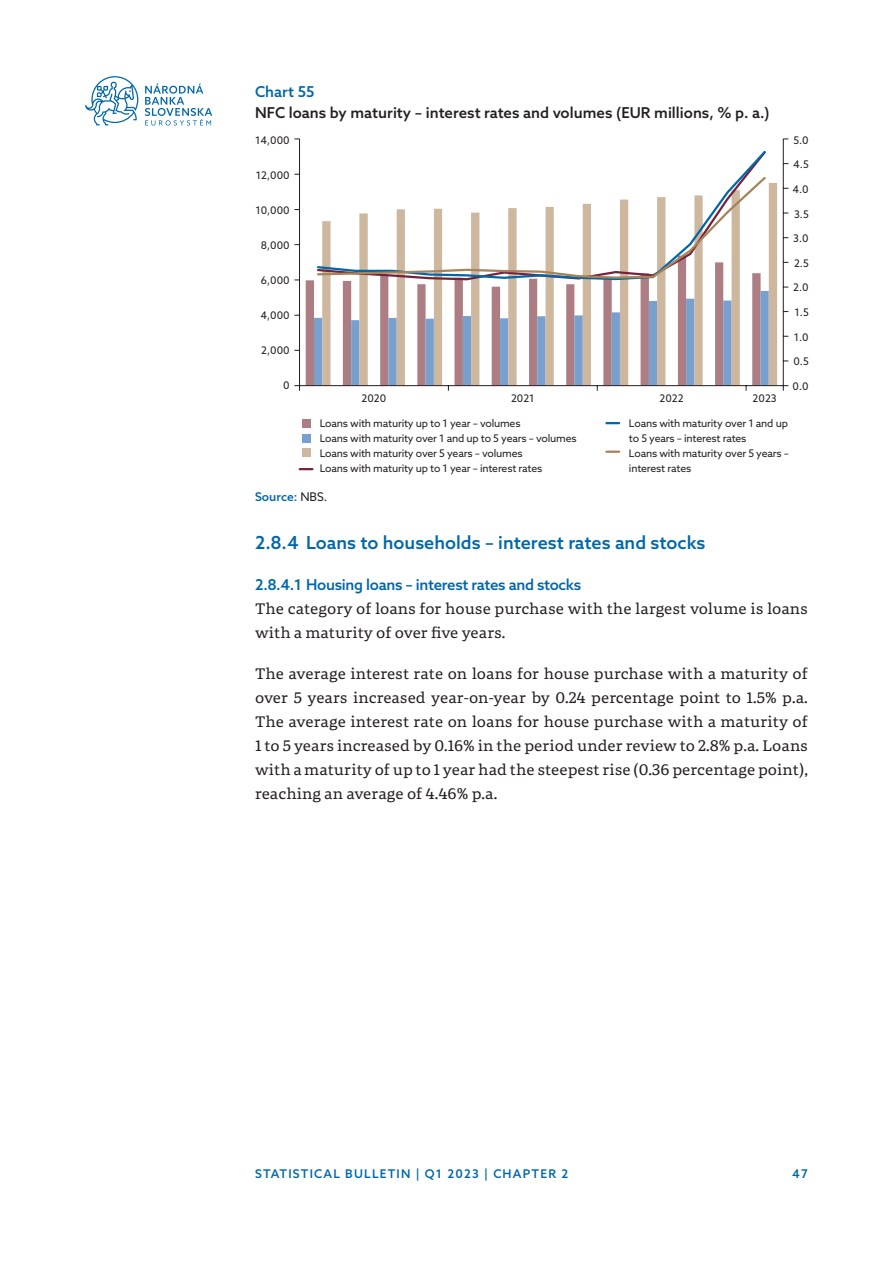
<style>
.page{position:relative;width:893px;height:1263px;background:#fff}
.page>*{position:absolute;margin:0;border:0;box-sizing:border-box;transform-origin:0 0}
.t1{font:500 18px "Azo Sans";color:#0067aa}
.t2{font:15px/24px "Portada Text";color:#231f20}
.t3{font:500 15px "Azo Sans";color:#231f20}
.t4{font:500 15px "Azo Sans";letter-spacing:-.02em;color:#0067aa}
.t5{font:500 12px "Azo Sans";letter-spacing:.1em;color:#0067aa}
.t6{font:10.5px/15px "Azo Sans";letter-spacing:-.02em;color:#231f20}
.s1{font-weight:400;color:#231f20}
</style>
<div class="page">
<svg style="left:145px;top:83px;width:67px;height:43px"></svg>
<svg style="left:85px;top:76px;width:53px;height:49px"></svg>
<svg style="left:606px;top:422px;width:13px;height:2px"></svg>
<svg style="left:606px;top:451px;width:13px;height:2px"></svg>
<svg style="left:300px;top:468px;width:12px;height:2px"></svg>
<div style="left:302px;top:419px;width:8px;height:9px;background:#ac7e84"></div>
<div style="left:302px;top:449px;width:8px;height:8px;background:#cdb89f"></div>
<div style="left:302px;top:434px;width:8px;height:8px;background:#77a0cf"></div>
<svg style="left:322px;top:183px;width:455px;height:202px"></svg>
<hr style="left:783px;top:139px;width:1px;height:247px;background:#231f20">
<hr style="left:299px;top:139px;width:1px;height:247px;background:#231f20">
<hr style="left:300px;top:385px;width:483px;height:1px;background:#231f20">
<svg style="left:294px;top:385px;width:6px;height:6px"></svg>
<svg style="left:314px;top:291px;width:455px;height:100px"></svg>
<svg style="left:783px;top:385px;width:5px;height:6px"></svg>
<svg style="left:322px;top:151px;width:446px;height:130px"></svg>
<svg style="left:317px;top:175px;width:451px;height:105px"></svg>
<p class="t4" style="left:255px;top:81px;width:61px">Chart 55</p>
<p class="t3" style="left:255px;top:102px;width:516px">NFC loans by maturity – interest rates and volumes (EU R millions, % p. a.)</p>
<p class="t6" style="left:255px;top:132px;width:36px">14,000</p>
<p class="t6" style="left:256px;top:167px;width:35px">12,000</p>
<p class="t6" style="left:255px;top:203px;width:36px">10,000</p>
<p class="t6" style="left:261px;top:238px;width:30px">8,000</p>
<p class="t6" style="left:261px;top:273px;width:30px">6,000</p>
<p class="t6" style="left:260px;top:308px;width:31px">4,000</p>
<p class="t6" style="left:261px;top:343px;width:30px">2,000</p>
<p class="t6" style="left:283px;top:378px;width:8px">0</p>
<p class="t6" style="left:320px;top:416px;width:258px">Loans with maturity up to 1 year – volumes<br>Loans with maturity over 1 and up to 5 years – volumes Loans with maturity over 5 years – volumes<br>Loans with maturity up to 1 year – interest rates</p>
<p class="t6" style="left:629px;top:416px;width:162px">Loans with maturity over 1 and up to 5 years – interest rates<br>Loans with maturity over 5 years – interest rates</p>
<p class="t6" style="left:793px;top:132px;width:17px">5.0</p>
<p class="t6" style="left:793px;top:157px;width:17px">4.5</p>
<p class="t6" style="left:792px;top:182px;width:18px">4.0</p>
<p class="t6" style="left:794px;top:206px;width:16px">3.5</p>
<p class="t6" style="left:793px;top:231px;width:17px">3.0</p>
<p class="t6" style="left:794px;top:255px;width:16px">2.5</p>
<p class="t6" style="left:793px;top:280px;width:17px">2.0</p>
<p class="t6" style="left:794px;top:305px;width:16px">1.5</p>
<p class="t6" style="left:794px;top:329px;width:16px">1.0</p>
<p class="t6" style="left:793px;top:354px;width:17px">0.5</p>
<p class="t6" style="left:793px;top:378px;width:18px">0.0</p>
<p class="t6" style="left:362px;top:390px;width:26px">2020</p>
<p class="t6" style="left:511px;top:390px;width:25px">2021</p>
<p class="t6" style="left:660px;top:390px;width:26px">2022</p>
<p class="t6" style="left:753px;top:390px;width:26px">2023</p>
<p class="t5" style="left:255px;top:489px;width:74px">Source: <span class="s1">NBS.</span></p>
<p class="t1" style="left:255px;top:531px;width:452px">2.8.4 Loans to households – interest rates and stocks</p>
<p class="t4" style="left:255px;top:575px;width:328px">2.8.4.1 Housing loans – interest rates and stocks</p>
<p class="t2" style="left:255px;top:596px;width:554px">The category of loans for house purchase with the largest volume is loans with a maturity of over five years.</p>
<p class="t2" style="left:255px;top:661px;width:554px;text-align:justify">The average interest rate on loans for house purchase with a maturity of over 5 years increased year-on-year by 0.24 percentage point to 1.5% p.a.<br>The average interest rate on loans for house purchase with a maturity of 1 to 5 years increased by 0.16% in the period under review to 2.8% p.a. Loans with a maturity of up to 1 year had the steepest rise (0.36 percentage point), reaching an average of 4.46% p.a.</p>
<p class="t5" style="left:255px;top:1166px;width:315px">StatiStical Bulletin | Q1 2023 | CHAPTER 2</p>
<p class="t5" style="left:792px;top:1166px;width:17px">47</p>
</div>
